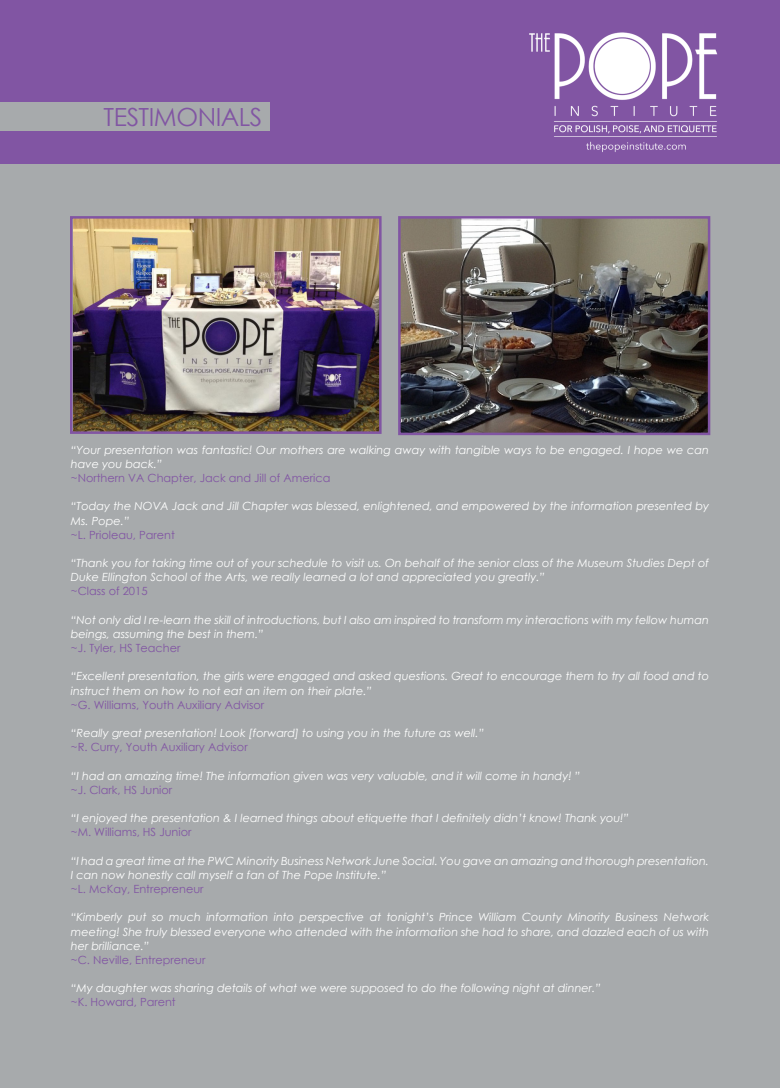
<style>
.page{position:relative;width:780px;height:1088px;background:#fff}
.page>*{position:absolute;margin:0;border:0;box-sizing:border-box;transform-origin:0 0}
.Tech_data_title{font:25px "Century Gothic";letter-spacing:-.02em;color:#8155a3}
.Normal_text_left{font:italic 11.25px/14.1px "Century Gothic";color:#fff}
.Normal_text_left-2{font:11.25px "Century Gothic";color:#8155a3}
</style>
<div class="page">
<div style="left:0;top:164px;width:780px;height:924px;background:#a7aaac"></div>
<div style="left:0;top:0;width:780px;height:163px;background:#8155a3"></div>
<div style="left:0;top:103px;width:269px;height:28px;background:#a7aaac"></div>
<img style="left:529px;top:32px;width:189px;height:120px">
<img style="left:74px;top:219px;width:304px;height:212px">
<div style="left:70px;top:216px;width:311px;height:218px;border:2px solid #8155a3"></div>
<img style="left:401px;top:219px;width:306px;height:213px">
<div style="left:398px;top:216px;width:312px;height:219px;border:2px solid #8155a3"></div>
<p class="Tech_data_title" style="left:104px;top:100px;width:160px">TESTIMONIALS</p>
<p class="Normal_text_left" style="left:71px;top:442px;width:639px">“Your presentation was fantastic! Our mothers are walking away with tangible ways to be engaged. I hope we can have you back.”</p>
<p class="Normal_text_left-2" style="left:71px;top:470px;width:261px">~Northern VA Chapter, Jack and Jill of America</p>
<p class="Normal_text_left" style="left:71px;top:499px;width:639px">“Today the NOVA Jack and Jill Chapter was blessed, enlightened, and empowered by the information presented by<br>Ms. Pope.”</p>
<p class="Normal_text_left-2" style="left:71px;top:527px;width:105px">~L. Prioleau, Parent</p>
<p class="Normal_text_left" style="left:71px;top:556px;width:639px">“Thank you for taking time out of your schedule to visit us. On behalf of the senior class of the Museum Studies Dept of<br>Duke Ellington School of the Arts, we really learned a lot and appreciated you greatly.”</p>
<p class="Normal_text_left-2" style="left:71px;top:583px;width:78px">~Class of 2015</p>
<p class="Normal_text_left" style="left:71px;top:612px;width:639px">“Not only did I re-learn the skill of introductions, but I also am inspired to transform my interactions with my fellow human beings, assuming the best in them.”</p>
<p class="Normal_text_left-2" style="left:71px;top:640px;width:111px">~J. Tyler, HS Teacher</p>
<p class="Normal_text_left" style="left:71px;top:669px;width:639px">“Excellent presentation, the girls were engaged and asked questions. Great to encourage them to try all food and to instruct them on how to not eat an item on their plate.”</p>
<p class="Normal_text_left-2" style="left:71px;top:697px;width:195px">~G. Williams, Youth Auxiliary Advisor</p>
<p class="Normal_text_left" style="left:71px;top:726px;width:414px">“Really great presentation! Look [forward] to using you in the future as well.”</p>
<p class="Normal_text_left-2" style="left:71px;top:739px;width:178px">~R. Curry, Youth Auxiliary Advisor</p>
<p class="Normal_text_left" style="left:71px;top:768px;width:511px">“I had an amazing time! The information given was very valuable, and it will come in handy! ”</p>
<p class="Normal_text_left-2" style="left:71px;top:782px;width:103px">~J. Clark, HS Junior</p>
<p class="Normal_text_left" style="left:71px;top:811px;width:559px">“I enjoyed the presentation &amp; I learned things about etiquette that I definitely didn’t know! Thank you!”</p>
<p class="Normal_text_left-2" style="left:71px;top:824px;width:122px">~M. Williams, HS Junior</p>
<p class="Normal_text_left" style="left:71px;top:853px;width:639px">“I had a great time at the PWC Minority Business Network June Social. You gave an amazing and thorough presentation.<br>I can now honestly call myself a fan of The Pope Institute.”</p>
<p class="Normal_text_left-2" style="left:71px;top:881px;width:134px">~L. McKay, Entrepreneur</p>
<p class="Normal_text_left" style="left:71px;top:910px;width:639px;text-align:justify">“Kimberly put so much information into perspective at tonight’s Prince William County Minority Business Network meeting! She truly blessed everyone who attended with the information she had to share, and dazzled each of us with her brilliance.”</p>
<p class="Normal_text_left-2" style="left:71px;top:952px;width:136px">~C. Neville, Entrepreneur</p>
<p class="Normal_text_left" style="left:71px;top:981px;width:531px">“My daughter was sharing details of what we were supposed to do the following night at dinner.”</p>
<p class="Normal_text_left-2" style="left:71px;top:994px;width:106px">~K. Howard, Parent</p>
</div>
